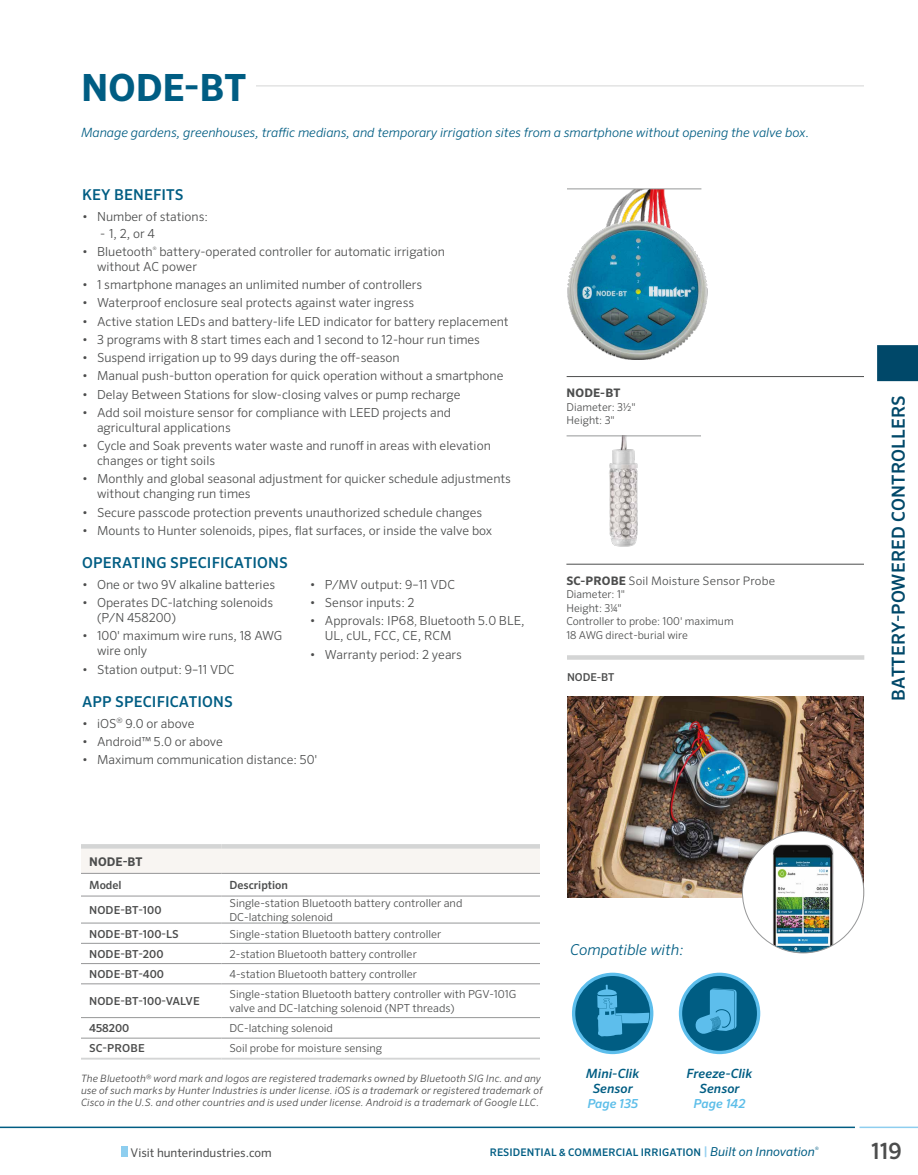
<style>
.page{position:relative;width:918px;height:1175px;background:#fff}
.page>*{position:absolute;margin:0;border:0;box-sizing:border-box;transform-origin:0 0}
.t1{font:700 37.5px "Sero Pro";color:#005d83}
.t2{font:500 22.5px "Sero Pro";color:#4c4d4d}
.t3{font:500 18px "Sero Pro";letter-spacing:.01em;color:#004869}
.t4{font:500 15px "Sero Pro";letter-spacing:.01em;color:#005d83}
.t5{font:italic 300 15px "Sero Pro";color:#005d83}
.t6{font:italic 300 12.75px "Sero Pro";color:#005d83}
.t7{font:italic 500 12.75px/15.3px "Sero Pro";letter-spacing:.005em;color:#005d83;text-align:center}
.t8{font:300 12.45px/15px "Sero Pro";color:#4c4d4d}
.t9{font:italic 500 12.45px "Sero Pro";letter-spacing:.005em;color:#5dbee9}
.t10{font:12px "Sero Pro";color:#4c4d4d}
.t11{font:700 12px "Sero Pro";letter-spacing:.01em;color:#4c4d4d}
.t12{font:300 11.7px "Sero Pro";letter-spacing:.01em;color:#4c4d4d}
.t13{font:700 11.7px "Sero Pro";letter-spacing:.01em;color:#4c4d4d}
.t14{font:500 11.25px "Sero Pro";color:#4c4d4d}
.t15{font:300 10.95px/13.5px "Sero Pro";color:#4c4d4d}
.t16{font:500 10.95px "Sero Pro";letter-spacing:.01em;color:#4c4d4d}
.t17{font:300 10.8px/13.5px "Sero Pro";color:#4c4d4d}
.t18{font:500 10.8px "Sero Pro";color:#4c4d4d}
.t19{font:500 10.5px "Sero Pro";letter-spacing:.01em;color:#005d83}
.t20{font:italic 300 10.2px/12px "Sero Pro";letter-spacing:.015em;color:#474747}
.s1{font-size:10.65px}
.s2{font-weight:700}
.s3{font-size:12px;color:#96d1f0}
.s4{font-weight:400;font-style:italic;font-size:12.3px}
</style>
<div class="page">
<div style="left:877px;top:345px;width:41px;height:36px;background:#004869"></div>
<div style="left:122px;top:1146px;width:6px;height:10px;background:#8eceef"></div>
<hr style="left:0;top:1126px;width:855px;height:2px;background:#005d83">
<hr style="left:860px;top:1126px;width:58px;height:2px;background:#8eceef">
<hr style="left:81px;top:85px;width:783px;height:1px;background:#d4d5d5">
<svg style="left:572px;top:972px;width:81px;height:82px"></svg>
<div style="left:575px;top:976px;width:75px;height:74px;background:#005d83;border-radius:50%"></div>
<svg style="left:597px;top:984px;width:52px;height:52px"></svg>
<svg style="left:679px;top:972px;width:81px;height:82px"></svg>
<div style="left:682px;top:976px;width:75px;height:74px;background:#005d83;border-radius:50%"></div>
<svg style="left:695px;top:988px;width:42px;height:46px"></svg>
<div style="left:81px;top:55px;width:175px;height:46px;background:#fff"></div>
<div style="left:81px;top:846px;width:459px;height:27px;background:#f8f5f2"></div>
<hr style="left:81px;top:844px;width:140px;height:4px;background:#d4d5d5">
<hr style="left:221px;top:844px;width:319px;height:4px;background:#d4d5d5">
<hr style="left:81px;top:873px;width:140px;height:1px;background:#969798">
<hr style="left:221px;top:873px;width:319px;height:1px;background:#969798">
<hr style="left:81px;top:895px;width:140px;height:1px;background:#969798">
<hr style="left:221px;top:895px;width:319px;height:1px;background:#969798">
<hr style="left:81px;top:922px;width:140px;height:1px;background:#969798">
<hr style="left:221px;top:922px;width:319px;height:1px;background:#969798">
<hr style="left:81px;top:943px;width:140px;height:1px;background:#969798">
<hr style="left:221px;top:943px;width:319px;height:1px;background:#969798">
<hr style="left:81px;top:963px;width:140px;height:1px;background:#969798">
<hr style="left:221px;top:963px;width:319px;height:1px;background:#969798">
<hr style="left:81px;top:983px;width:140px;height:1px;background:#969798">
<hr style="left:221px;top:983px;width:319px;height:1px;background:#969798">
<hr style="left:81px;top:1037px;width:140px;height:1px;background:#969798">
<hr style="left:221px;top:1037px;width:319px;height:1px;background:#969798">
<hr style="left:81px;top:1017px;width:140px;height:1px;background:#969798">
<hr style="left:221px;top:1017px;width:319px;height:1px;background:#969798">
<hr style="left:81px;top:1057px;width:140px;height:2px;background:#d4d5d5">
<hr style="left:221px;top:1057px;width:319px;height:2px;background:#d4d5d5">
<hr style="left:566px;top:564px;width:298px;height:1px;background:#4c4d4d">
<hr style="left:567px;top:376px;width:297px;height:1px;background:#4c4d4d">
<img style="left:567px;top:189px;width:141px;height:170px">
<img style="left:606px;top:436px;width:35px;height:111px">
<hr style="left:567px;top:435px;width:134px;height:1px;background:#969798">
<hr style="left:567px;top:189px;width:134px;height:1px;background:#969798">
<img style="left:567px;top:696px;width:297px;height:201px">
<hr style="left:567px;top:655px;width:297px;height:4px;background:#d4d5d5">
<div style="left:742px;top:831px;width:122px;height:122px;background:#fff;border-radius:50%"></div>
<img style="left:773px;top:844px;width:60px;height:109px">
<h1 class="t1" style="left:81px;top:65px;width:167px">NODE-BT</h1>
<p class="t6" style="left:81px;top:125px;width:730px">Manage gardens, greenhouses, traffic medians, and temporary irrigation sites from a smartphone without opening the valve box.</p>
<p class="t4" style="left:82px;top:186px;width:103px">KEY BENEFITS</p>
<p class="t8" style="left:82px;top:209px;width:127px">• Number of stations:</p>
<p class="t8" style="left:100px;top:226px;width:56px">- 1, 2, or 4</p>
<p class="t8" style="left:97px;top:244px;width:350px;text-indent:-15px">• Bluetooth<sup>®</sup> battery-operated controller for automatic irrigation without AC power</p>
<p class="t8" style="left:82px;top:277px;width:342px">• 1 smartphone manages an unlimited number of controllers</p>
<p class="t8" style="left:82px;top:295px;width:334px">• Waterproof enclosure seal protects against water ingress</p>
<p class="t8" style="left:82px;top:313px;width:428px">• Active station LEDs and battery-life LED indicator for battery replacement</p>
<p class="t8" style="left:82px;top:332px;width:399px">• 3 programs with 8 start times each and 1 second to 12-hour run times</p>
<p class="t8" style="left:82px;top:350px;width:319px">• Suspend irrigation up to 99 days during the off-season</p>
<p class="t8" style="left:82px;top:368px;width:423px">• Manual push-button operation for quick operation without a smartphone</p>
<p class="t8" style="left:82px;top:386px;width:380px">• Delay Between Stations for slow-closing valves or pump recharge</p>
<p class="t8" style="left:97px;top:405px;width:355px;text-indent:-15px">• Add soil moisture sensor for compliance with LEED projects and agricultural applications</p>
<p class="t8" style="left:97px;top:438px;width:395px;text-indent:-15px">• Cycle and Soak prevents water waste and runoff in areas with elevation changes or tight soils</p>
<p class="t8" style="left:97px;top:471px;width:415px;text-indent:-15px">• Monthly and global seasonal adjustment for quicker schedule adjustments without changing run times</p>
<p class="t8" style="left:82px;top:504px;width:402px">• Secure passcode protection prevents unauthorized schedule changes</p>
<p class="t8" style="left:82px;top:523px;width:412px">• Mounts to Hunter solenoids, pipes, flat surfaces, or inside the valve box</p>
<p class="t4" style="left:82px;top:554px;width:207px">OPERATING SPECIFICATIONS</p>
<p class="t8" style="left:82px;top:577px;width:195px">• One or two 9V alkaline batteries</p>
<p class="t8" style="left:97px;top:595px;width:178px;text-indent:-15px">• Operates DC-latching solenoids (P/N 458200)</p>
<p class="t8" style="left:97px;top:628px;width:187px;text-indent:-15px">• 100' maximum wire runs, 18 AWG wire only</p>
<p class="t8" style="left:82px;top:661px;width:154px">• Station output: 9–11 VDC</p>
<p class="t8" style="left:310px;top:577px;width:147px">• P/MV output: 9–11 VDC</p>
<p class="t8" style="left:310px;top:595px;width:106px">• Sensor inputs: 2</p>
<p class="t8" style="left:325px;top:613px;width:201px;text-indent:-15px">• Approvals: IP68<span class="s1">,</span> Bluetooth 5.0 BLE,<br>UL, cUL, FCC, CE, RCM</p>
<p class="t8" style="left:310px;top:646px;width:153px">• Warranty period: 2 years</p>
<p class="t4" style="left:82px;top:692px;width:152px">APP SPECIFICATIONS</p>
<p class="t8" style="left:82px;top:715px;width:114px">• iOS<sup>®</sup> 9.0 or above</p>
<p class="t8" style="left:82px;top:733px;width:142px">• Android™ 5.0 or above</p>
<p class="t8" style="left:82px;top:752px;width:237px">• Maximum communication distance: 50'</p>
<p class="t13" style="left:567px;top:386px;width:55px">NODE-BT</p>
<p class="t17" style="left:567px;top:400px;width:70px">Diameter: 31/ 2"<br>Height: 3"</p>
<p class="t12" style="left:566px;top:573px;width:210px"><span class="s2">SC-PROBE</span> Soil Moisture Sensor Probe</p>
<p class="t17" style="left:566px;top:587px;width:169px">Diameter: 1"<br>Height: 31/4"<br>Controller to probe: 100' maximum<br>18 AWG direct-burial wire</p>
<p class="t18" style="left:567px;top:671px;width:49px">NODE-BT</p>
<p class="t11" style="left:89px;top:854px;width:55px">NODE-BT</p>
<p class="t14" style="left:89px;top:878px;width:34px">Model</p>
<p class="t14" style="left:230px;top:878px;width:60px">Description</p>
<p class="t16" style="left:89px;top:903px;width:74px">NODE-BT-100</p>
<p class="t15" style="left:229px;top:896px;width:234px">Single-station Bluetooth battery controller and<br>DC-latching solenoid</p>
<p class="t16" style="left:89px;top:927px;width:91px">NODE-BT-100-LS</p>
<p class="t15" style="left:230px;top:926px;width:213px">Single-station Bluetooth battery controller</p>
<p class="t16" style="left:89px;top:947px;width:76px">NODE-BT-200</p>
<p class="t15" style="left:230px;top:947px;width:189px">2-station Bluetooth battery controller</p>
<p class="t16" style="left:89px;top:967px;width:76px">NODE-BT-400</p>
<p class="t15" style="left:230px;top:967px;width:189px">4-station Bluetooth battery controller</p>
<p class="t16" style="left:89px;top:994px;width:112px">NODE-BT-100-VALVE</p>
<p class="t15" style="left:230px;top:987px;width:289px">Single-station Bluetooth battery controller with PGV-101G valve and DC-latching solenoid (NPT threads)</p>
<p class="t16" style="left:89px;top:1021px;width:42px">458200</p>
<p class="t15" style="left:230px;top:1021px;width:105px">DC-latching solenoid</p>
<p class="t16" style="left:89px;top:1041px;width:57px">SC-PROBE</p>
<p class="t15" style="left:230px;top:1041px;width:154px">Soil probe for moisture sensing</p>
<p class="t20" style="left:81px;top:1072px;width:463px">The Bluetooth® word mark and logos are registered trademarks owned by Bluetooth SIG Inc. and any use of such marks by Hunter Industries is under license. iOS is a trademark or registered trademark of<br>Cisco in the U.S. and other countries and is used under license. Android is a trademark of Google LLC.</p>
<p class="t5" style="left:570px;top:941px;width:115px">Compatible with:</p>
<p class="t7" style="left:586px;top:1065px;width:55px">Mini-Clik<br>Sensor</p>
<p class="t9" style="left:587px;top:1096px;width:52px">Page 135</p>
<p class="t7" style="left:687px;top:1065px;width:67px">Freeze-Clik<br>Sensor</p>
<p class="t9" style="left:693px;top:1096px;width:51px">Page 142</p>
<h3 class="t3" style="left:888px;top:700px;width:307px;rotate:-90deg">BATTERY-POWERED CONTROLLERS</h3>
<p class="t10" style="left:131px;top:1145px;width:143px">Visit hunterindustries.com</p>
<p class="t19" style="left:490px;top:1146px;width:330px">RESIDENTIAL &amp; COMMERCIAL IRRIGATION <span class="s3">|</span> <span class="s4">Built on Innovation</span><sup>®</sup></p>
<h2 class="t2" style="left:871px;top:1137px;width:32px">119</h2>
</div>
